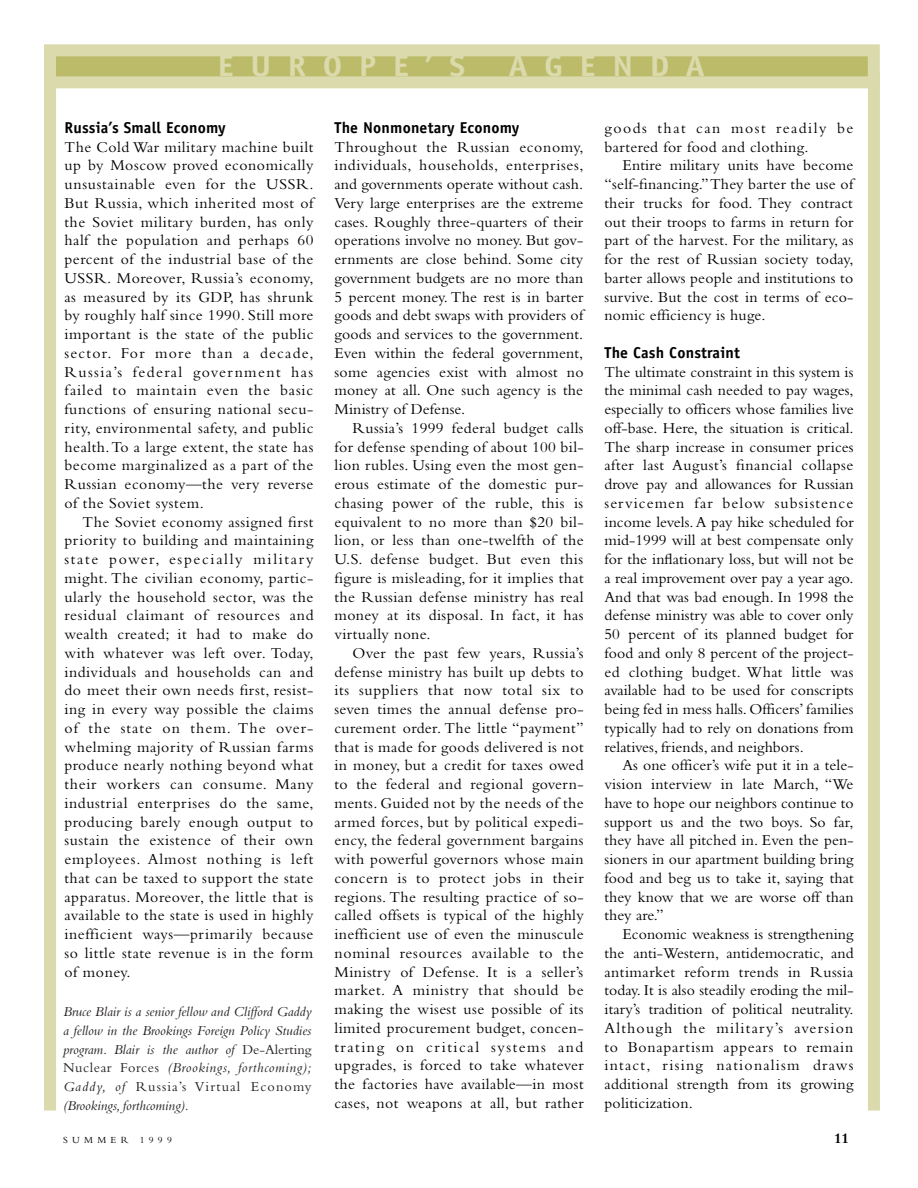
<style>
.page{position:relative;width:918px;height:1188px;background:#fff}
.page>*{position:absolute;margin:0;border:0;box-sizing:border-box;transform-origin:0 0}
.t1{font:700 30px "AT Officina Sans";letter-spacing:.505em;color:#dbdaac;scale:1.1 1}
.t2{font:15.75px/18.8px "Bembo";letter-spacing:.015em;color:#000;text-align:justify}
.t3{font:700 15.75px "AT Officina Sans";letter-spacing:.01em;color:#000}
.t4{font:15.75px/18.8px "Bembo";letter-spacing:.035em;color:#000}
.t5{font:700 15px "Bembo";color:#000}
.t6{font:italic 14.25px/18.8px "Bembo";color:#231f20;text-align:justify}
.t7{font:9.75px "Bembo";letter-spacing:.44em;color:#000}
.s1{font-style:normal}
</style>
<div class="page">
<div style="left:44px;top:71px;width:12px;height:1040px;background:#dbdaac"></div>
<div style="left:868px;top:71px;width:12px;height:1040px;background:#dbdaac"></div>
<div style="left:56px;top:56px;width:812px;height:20px;background:#bcbb6a"></div>
<div style="left:44px;top:44px;width:836px;height:44px;border:12px solid #dbdaac"></div>
<h1 class="t1" style="left:218px;top:55px;width:227px">EUROPE’S</h1>
<h1 class="t1" style="left:509px;top:55px;width:180px">AGENDA</h1>
<p class="t3" style="left:64px;top:122px;width:163px">Russia’s Small Economy</p>
<p class="t2" style="left:64px;top:139px;width:251px">The Cold War military machine built up by Moscow proved economically unsustainable even for the USSR.<br>But Russia, which inherited most of the Soviet military burden, has only half the population and perhaps 60 percent of the industrial base of the USSR. Moreover, Russia’s economy, as measured by its GDP, has shrunk by roughly half since 1990. Still more important is the state of the public sector. For more than a decade, Russia’s federal government has failed to maintain even the basic functions of ensuring national secu&shy;rity, environmental safety, and public health.To a large extent, the state has become marginalized as a part of the Russian economy—the very reverse of the Soviet system.</p>
<p class="t2" style="left:64px;top:514px;width:251px;text-indent:18px">The Soviet economy assigned first priority to building and maintaining state power, especially military might. The civilian economy, partic&shy;ularly the household sector, was the residual claimant of resources and wealth created; it had to make do with whatever was left over. Today, individuals and households can and do meet their own needs first, resist&shy;ing in every way possible the claims of the state on them. The over&shy;whelming majority of Russian farms produce nearly nothing beyond what their workers can consume. Many industrial enterprises do the same, producing barely enough output to sustain the existence of their own employees. Almost nothing is left that can be taxed to support the state apparatus. Moreover, the little that is available to the state is used in highly inefficient ways—primarily because so little state revenue is in the form of money.</p>
<p class="t6" style="left:63px;top:1004px;width:250px">Bruce Blair is a senior fellow and Clifford Gaddy a fellow in the Brookings Foreign Policy Studies program. Blair is the author of <span class="s1">De-Alerting Nuclear Forces</span> (Brookings, forthcoming); Gaddy, of <span class="s1">Russia’s Virtual Economy </span>(Brookings, forthcoming).</p>
<p class="t3" style="left:335px;top:122px;width:186px">The Nonmonetary Economy</p>
<p class="t2" style="left:335px;top:139px;width:251px">Throughout the Russian economy, individuals, households, enterprises, and governments operate without cash.<br>Very large enterprises are the extreme cases. Roughly three-quarters of their operations involve no money. But gov&shy;ernments are close behind. Some city government budgets are no more than 5 percent money. The rest is in barter goods and debt swaps with providers of goods and services to the government.<br>Even within the federal government, some agencies exist with almost no money at all. One such agency is the Ministry of Defense.</p>
<p class="t2" style="left:335px;top:420px;width:251px;text-indent:18px">Russia’s 1999 federal budget calls for defense spending of about 100 bil&shy;lion rubles. Using even the most gen&shy;erous estimate of the domestic pur&shy;chasing power of the ruble, this is equivalent to no more than $20 bil&shy;lion, or less than one-twelfth of the U.S. defense budget. But even this figure is misleading, for it implies that the Russian defense ministry has real money at its disposal. In fact, it has virtually none.</p>
<p class="t2" style="left:335px;top:645px;width:251px;text-indent:18px">Over the past few years, Russia’s defense ministry has built up debts to its suppliers that now total six to seven times the annual defense pro&shy;curement order. The little “payment” that is made for goods delivered is not in money, but a credit for taxes owed to the federal and regional govern&shy;ments. Guided not by the needs of the armed forces, but by political expedi&shy;ency, the federal government bargains with powerful governors whose main concern is to protect jobs in their regions. The resulting practice of so&shy;called offsets is typical of the highly inefficient use of even the minuscule nominal resources available to the Ministry of Defense. It is a seller’s market. A ministry that should be making the wisest use possible of its limited procurement budget, concen&shy;trating on critical systems and upgrades, is forced to take whatever the factories have available—in most cases, not weapons at all, but rather</p>
<p class="t4" style="left:605px;top:120px;width:250px">goods that can most readily be bartered for food and clothing.</p>
<p class="t2" style="left:605px;top:157px;width:250px;text-indent:18px">Entire military units have become “self-financing.”They barter the use of their trucks for food. They contract out their troops to farms in return for part of the harvest. For the military, as for the rest of Russian society today, barter allows people and institutions to survive. But the cost in terms of eco&shy;nomic efficiency is huge.</p>
<p class="t3" style="left:605px;top:347px;width:137px">The Cash Constraint</p>
<p class="t2" style="left:605px;top:364px;width:251px">The ultimate constraint in this system is the minimal cash needed to pay wages, especially to officers whose families live off-base. Here, the situation is critical.<br>The sharp increase in consumer prices after last August’s financial collapse drove pay and allowances for Russian servicemen far below subsistence income levels.A pay hike scheduled for mid-1999 will at best compensate only for the inflationary loss, but will not be a real improvement over pay a year ago.<br>And that was bad enough. In 1998 the defense ministry was able to cover only 50 percent of its planned budget for food and only 8 percent of the project&shy;ed clothing budget. What little was available had to be used for conscripts being fed in mess halls. Officers’ families typically had to rely on donations from relatives, friends, and neighbors.</p>
<p class="t2" style="left:605px;top:757px;width:251px;text-indent:18px">As one officer’s wife put it in a tele&shy;vision interview in late March, “We have to hope our neighbors continue to support us and the two boys. So far, they have all pitched in. Even the pen&shy;sioners in our apartment building bring food and beg us to take it, saying that they know that we are worse off than they are.”</p>
<p class="t2" style="left:605px;top:926px;width:251px;text-indent:18px">Economic weakness is strengthening the anti-Western, antidemocratic, and antimarket reform trends in Russia today. It is also steadily eroding the mil&shy;itary’s tradition of political neutrality.<br>Although the military’s aversion to Bonapartism appears to remain intact, rising nationalism draws additional strength from its growing politicization.</p>
<p class="t7" style="left:63px;top:1136px;width:110px">SUMMER 1999</p>
<p class="t5" style="left:834px;top:1132px;width:16px">11</p>
</div>
